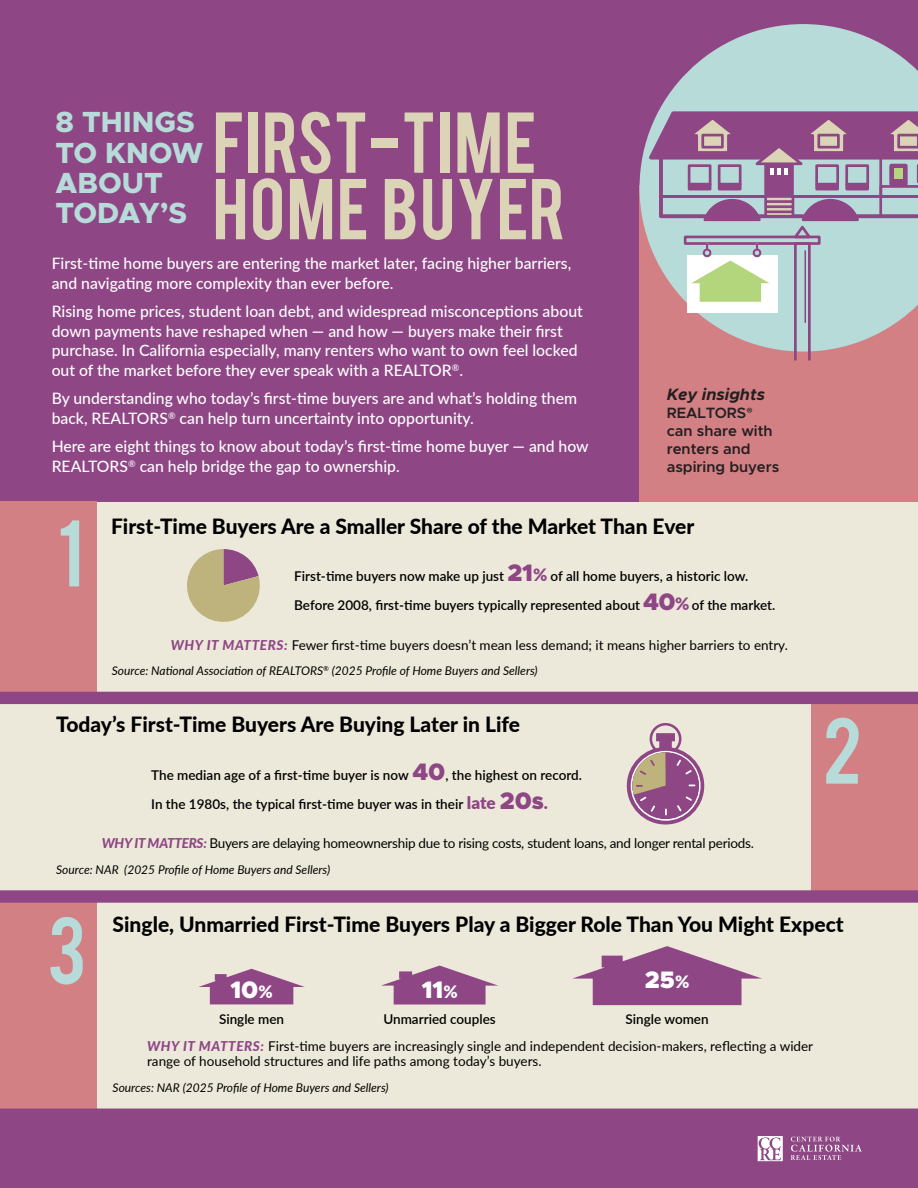
<style>
.page{position:relative;width:918px;height:1188px;background:#fff}
.page>*{position:absolute;margin:0;border:0;box-sizing:border-box;transform-origin:0 0}
.t1{font:74.1px "Bebas";color:#b6dbd8}
.t2{font:67.8px/66.4px "Bebas";letter-spacing:.02em;color:#dbd4b6}
.t3{font:800 29.25px/30.2px "Metropolis";color:#b6dbd8}
.t4{font:900 24px "Metropolis";color:#fff}
.t5{font:800 21px "Lato";color:#000}
.t6{font:italic 700 16.5px "Metropolis";color:#231f20}
.t7{font:500 15.75px/19.5px "Lato";color:#fff}
.t8{font:600 15px/18px "Metropolis";color:#231f20}
.t9{font:600 13.5px/28.8px "Lato";color:#000}
.t10{font:13.5px/15.8px "Lato";color:#000}
.t11{font:13.5px "Lato";letter-spacing:-.02em;color:#000}
.t12{font:italic 12px "Lato";color:#000}
.s1{font-family:"Myriad Pro";font-weight:400}
.s2{font-family:"Metropolis";font-weight:900;font-size:24px;color:#8e4685}
.s3{font-weight:900;font-size:17.1px;color:#8e4685}
.s4{font-weight:800;font-style:italic;color:#8e4685}
.s5{font-family:"Lato";font-size:17.1px}
</style>
<div class="page">
<div style="left:0;top:469px;width:918px;height:719px;background:#ede9da"></div>
<div style="left:0;top:0;width:918px;height:501px;background:#8e4685"></div>
<div style="left:0;top:897px;width:97px;height:217px;background:#d38084"></div>
<div style="left:0;top:501px;width:97px;height:197px;background:#d38084"></div>
<div style="left:811px;top:704px;width:107px;height:186px;background:#d38084"></div>
<div style="left:0;top:692px;width:918px;height:12px;background:#8e4685"></div>
<div style="left:0;top:890px;width:918px;height:13px;background:#8e4685"></div>
<div style="left:0;top:1109px;width:918px;height:12px;background:#8e4685"></div>
<div style="left:656px;top:733px;width:19px;height:8px;background:#8e4685;border:1px solid #8e4685"></div>
<div style="left:659px;top:737px;width:13px;height:15px;background:#8e4685;border:1px solid #8e4685"></div>
<div style="left:650px;top:723px;width:31px;height:32px;border:3px solid #8e4685;border-radius:50%"></div>
<svg style="left:627px;top:747px;width:77px;height:78px"></svg>
<div style="left:631px;top:751px;width:70px;height:70px;border:2px solid #fff;border-radius:50%"></div>
<div style="left:632px;top:752px;width:67px;height:67px;background:#8e4685;border-radius:50%"></div>
<svg style="left:689px;top:784px;width:6px;height:2px"></svg>
<svg style="left:677px;top:796px;width:17px;height:17px"></svg>
<svg style="left:676px;top:758px;width:17px;height:17px"></svg>
<svg style="left:632px;top:752px;width:35px;height:63px"></svg>
<svg style="left:198px;top:969px;width:107px;height:35px"></svg>
<svg style="left:381px;top:966px;width:117px;height:39px"></svg>
<svg style="left:572px;top:946px;width:190px;height:59px"></svg>
<svg style="left:187px;top:549px;width:73px;height:73px"></svg>
<div style="left:0;top:1116px;width:918px;height:72px;background:#8e4685"></div>
<svg style="left:791px;top:1137px;width:71px;height:23px"></svg>
<svg style="left:758px;top:1136px;width:25px;height:25px"></svg>
<div style="left:640px;top:186px;width:278px;height:316px;background:#d38084"></div>
<svg style="left:640px;top:24px;width:278px;height:328px;fill:#b6dbd8"></svg>
<div style="left:687px;top:256px;width:90px;height:57px;background:#fff"></div>
<div style="left:794px;top:242px;width:17px;height:120px;border:3px solid #8e4685"></div>
<svg style="left:691px;top:261px;width:78px;height:41px"></svg>
<div style="left:753px;top:249px;width:8px;height:8px;border:2px solid #8e4685;border-radius:50%"></div>
<div style="left:703px;top:249px;width:8px;height:8px;border:2px solid #8e4685;border-radius:50%"></div>
<svg style="left:645px;top:108px;width:273px;height:142px"></svg>
<hr style="left:804px;top:250px;width:2px;height:73px;background:#8e4685">
<h3 class="t3" style="left:56px;top:107px;width:149px">8 THINGS<br>TO KNOW<br>ABOUT<br>TODAY’S</h3>
<h2 class="t2" style="left:213px;top:105px;width:354px">FIRST-TIME<br>HOME BUYER</h2>
<p class="t7" style="left:52px;top:253px;width:521px">First-time home buyers are entering the market later, facing higher barriers, and navigating more complexity than ever before.</p>
<p class="t7" style="left:52px;top:301px;width:533px">Rising home prices, student loan debt, and widespread misconceptions about down payments have reshaped when — and how — buyers make their first purchase. In California especially, many renters who want to own feel locked out of the market before they ever speak with a REALTOR<sup>®</sup>.</p>
<p class="t7" style="left:52px;top:388px;width:527px">By understanding who today’s first-time buyers are and what’s holding them back, REALTORS<sup>®</sup> can help turn uncertainty into opportunity.</p>
<p class="t7" style="left:52px;top:436px;width:538px">Here are eight things to know about today’s first-time home buyer — and how<br>REALTORS<sup>®</sup> can help bridge the gap to ownership.</p>
<p class="t6" style="left:667px;top:384px;width:100px">Key insights</p>
<p class="t8" style="left:667px;top:404px;width:114px">REALTORS<span class="s1">® </span>can share with renters and aspiring buyers</p>
<h1 class="t1" style="left:57px;top:500px;width:27px">1</h1>
<h3 class="t5" style="left:111px;top:511px;width:585px">First-Time Buyers Are a Smaller Share of the Market Than Ever</h3>
<p class="t9" style="left:294px;top:561px;width:482px">First-time buyers now make up just <span class="s2">21</span><span class="s3">%</span> of all home buyers, a historic low.<br>Before 2008, first-time buyers typically represented about <span class="s2">40</span><span class="s3">%</span> of the market.</p>
<p class="t10" style="left:171px;top:636px;width:619px"><span class="s4">WHY IT MATTERS:</span> Fewer first-time buyers doesn’t mean less demand; it means higher barriers to entry.</p>
<p class="t12" style="left:112px;top:662px;width:427px">Source: National Association of REALTORS<sup>®</sup> (2025 Profile of Home Buyers and Sellers)</p>
<h3 class="t5" style="left:56px;top:709px;width:465px">Today’s First-Time Buyers Are Buying Later in Life</h3>
<p class="t9" style="left:151px;top:761px;width:432px">The median age of a first-time buyer is now <span class="s2">40</span>, the highest on record.<br>In the 1980s, the typical first-time buyer was in their <span class="s3">late</span> <span class="s2">20s</span><span class="s3">.</span></p>
<p class="t11" style="left:102px;top:834px;width:654px"><span class="s4">WHY IT MATTERS:</span> Buyers are delaying homeownership due to rising costs, student loans, and longer rental periods.</p>
<p class="t12" style="left:56px;top:861px;width:276px">Source: NAR (2025 Profile of Home Buyers and Sellers)</p>
<h1 class="t1" style="left:823px;top:697px;width:41px">2</h1>
<h1 class="t1" style="left:47px;top:897px;width:41px">3</h1>
<h3 class="t5" style="left:113px;top:908px;width:733px">Single, Unmarried First-Time Buyers Play a Bigger Role Than You Might Expect</h3>
<h3 class="t4" style="left:230px;top:974px;width:44px">10<span class="s5">%</span></h3>
<p class="t9" style="left:219px;top:1004px;width:67px">Single men</p>
<h3 class="t4" style="left:422px;top:974px;width:38px">11<span class="s5">%</span></h3>
<p class="t9" style="left:383px;top:1004px;width:114px">Unmarried couples</p>
<h3 class="t4" style="left:645px;top:965px;width:46px">25<span class="s5">%</span></h3>
<p class="t9" style="left:626px;top:1004px;width:85px">Single women</p>
<p class="t10" style="left:147px;top:1037px;width:668px"><span class="s4">WHY IT MATTERS:</span> First-time buyers are increasingly single and independent decision-makers, reflecting a wider range of household structures and life paths among today’s buyers.</p>
<p class="t12" style="left:113px;top:1079px;width:278px">Sources: NAR (2025 Profile of Home Buyers and Sellers)</p>
</div>
